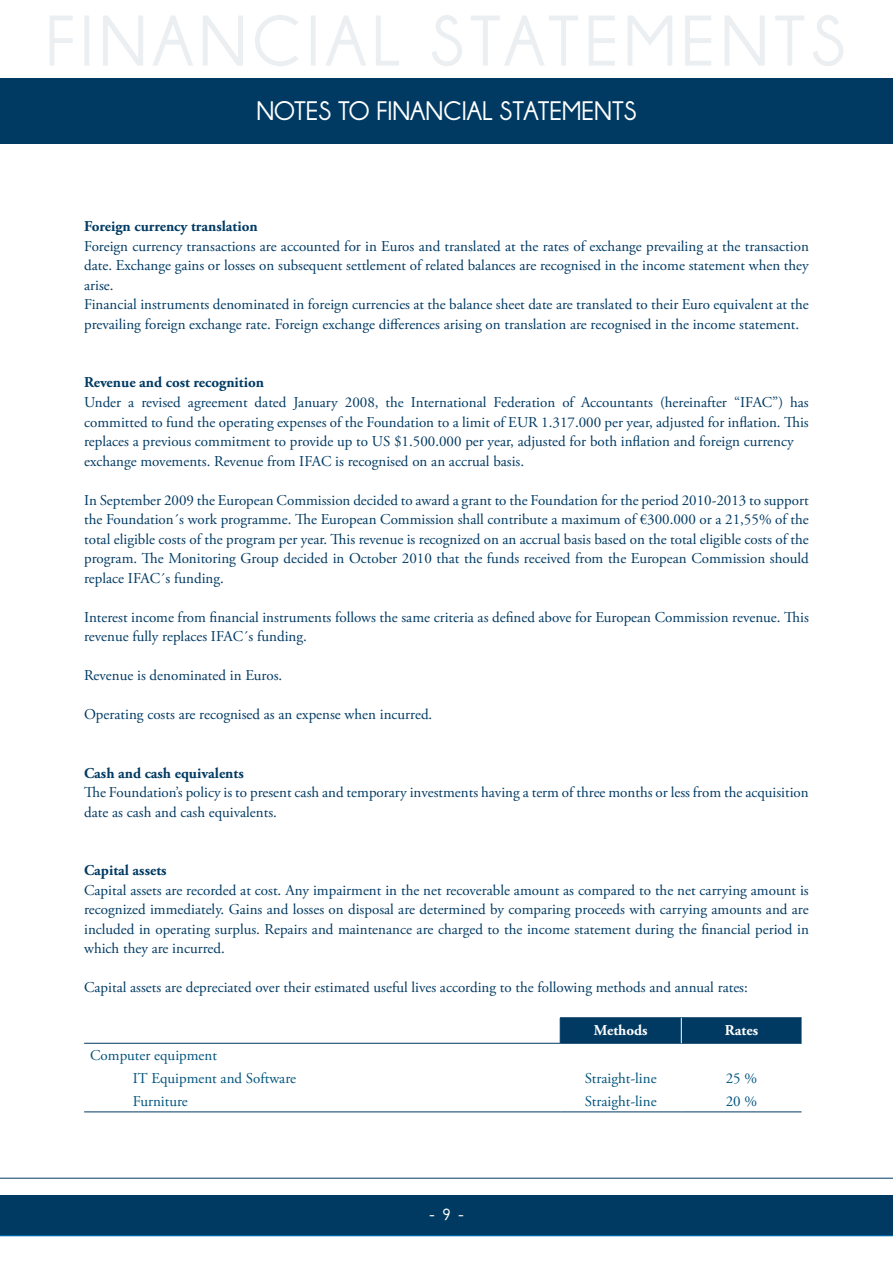
<style>
.page{position:relative;width:893px;height:1263px;background:#fff}
.page>*{position:absolute;margin:0;border:0;box-sizing:border-box;transform-origin:0 0}
.t1{font:700 27px "Champagne&Limousines";color:#fff}
.t2{font:700 16.5px "Champagne&Limousines";color:#fff}
.t3{font:15px/19.5px "Adobe Garamond Pro";color:#003a63}
.t4{font:700 15px "Adobe Garamond Pro";color:#003a63}
.t5{font:15px/22.8px "Adobe Garamond Pro";color:#00547c}
.t6{font:700 15px "Adobe Garamond Pro";color:#fff}
</style>
<div class="page">
<div style="left:0;top:1196px;width:893px;height:40px;background:#003a63"></div>
<div style="left:0;top:78px;width:893px;height:66px;background:#003a63"></div>
<hr style="left:0;top:1235px;width:893px;height:1px;background:#0079c1">
<hr style="left:0;top:1178px;width:893px;height:1px;background:#003a63">
<svg style="left:50px;top:15px;width:793px;height:51px"></svg>
<hr style="left:84px;top:1043px;width:476px;height:1px;background:#003a63">
<hr style="left:560px;top:1043px;width:121px;height:1px;background:#003a63">
<hr style="left:681px;top:1043px;width:120px;height:1px;background:#003a63">
<hr style="left:84px;top:1112px;width:476px;height:1px;background:#003a63">
<hr style="left:560px;top:1112px;width:121px;height:1px;background:#003a63">
<hr style="left:681px;top:1112px;width:120px;height:1px;background:#003a63">
<hr style="left:560px;top:1017px;width:121px;height:1px;background:#003a63">
<hr style="left:681px;top:1017px;width:120px;height:1px;background:#003a63">
<div style="left:560px;top:1018px;width:241px;height:25px;background:#003a63"></div>
<h1 class="t1" style="left:256px;top:96px;width:382px">NOTES TO FINANCIAL STATEMENTS</h1>
<p class="t4" style="left:84px;top:218px;width:175px">Foreign currency translation</p>
<p class="t3" style="left:84px;top:237px;width:726px">Foreign currency transactions are accounted for in Euros and translated at the rates of exchange prevailing at the transaction date. Exchange gains or losses on subsequent settlement of related balances are recognised in the income statement when they arise.<br>Financial instruments denominated in foreign currencies at the balance sheet date are translated to their Euro equivalent at the prevailing foreign exchange rate. Foreign exchange differences arising on translation are recognised in the income statement.</p>
<p class="t4" style="left:84px;top:374px;width:181px">Revenue and cost recognition</p>
<p class="t3" style="left:84px;top:393px;width:726px">Under a revised agreement dated January 2008, the International Federation of Accountants (hereinafter “IFAC”) has committed to fund the operating expenses of the Foundation to a limit of EUR 1.317.000 per year, adjusted for inflation. This replaces a previous commitment to provide up to US $1.500.000 per year, adjusted for both inflation and foreign currency exchange movements. Revenue from IFAC is recognised on an accrual basis.</p>
<p class="t3" style="left:84px;top:490px;width:726px;text-align:justify">In September 2009 the European Commission decided to award a grant to the Foundation for the period 2010-2013 to support the Foundation´s work programme. The European Commission shall contribute a maximum of €300.000 or a 21,55% of the total eligible costs of the program per year. This revenue is recognized on an accrual basis based on the total eligible costs of the program. The Monitoring Group decided in October 2010 that the funds received from the European Commission should replace IFAC´s funding.</p>
<p class="t3" style="left:84px;top:607px;width:726px">Interest income from financial instruments follows the same criteria as defined above for European Commission revenue. This revenue fully replaces IFAC´s funding.</p>
<p class="t3" style="left:84px;top:666px;width:200px">Revenue is denominated in Euros.</p>
<p class="t3" style="left:84px;top:705px;width:350px">Operating costs are recognised as an expense when incurred.</p>
<p class="t4" style="left:84px;top:764px;width:161px">Cash and cash equivalents</p>
<p class="t3" style="left:84px;top:783px;width:726px">The Foundation’s policy is to present cash and temporary investments having a term of three months or less from the acquisition date as cash and cash equivalents.</p>
<p class="t4" style="left:84px;top:861px;width:84px">Capital assets</p>
<p class="t3" style="left:84px;top:880px;width:726px;text-align:justify">Capital assets are recorded at cost. Any impairment in the net recoverable amount as compared to the net carrying amount is recognized immediately. Gains and losses on disposal are determined by comparing proceeds with carrying amounts and are included in operating surplus. Repairs and maintenance are charged to the income statement during the financial period in which they are incurred.</p>
<p class="t3" style="left:84px;top:978px;width:665px">Capital assets are depreciated over their estimated useful lives according to the following methods and annual rates:</p>
<p class="t6" style="left:594px;top:1021px;width:55px">Methods</p>
<p class="t6" style="left:725px;top:1021px;width:35px">Rates</p>
<p class="t5" style="left:133px;top:1044px;width:165px;text-indent:-43px">Computer equipment<br>IT Equipment and Software</p>
<p class="t5" style="left:585px;top:1067px;width:73px">Straight-line</p>
<p class="t5" style="left:726px;top:1067px;width:33px">25 %</p>
<p class="t5" style="left:133px;top:1090px;width:57px">Furniture</p>
<p class="t5" style="left:585px;top:1090px;width:73px">Straight-line</p>
<p class="t5" style="left:726px;top:1090px;width:33px">20 %</p>
<p class="t2" style="left:429px;top:1205px;width:35px">- 9 -</p>
</div>
